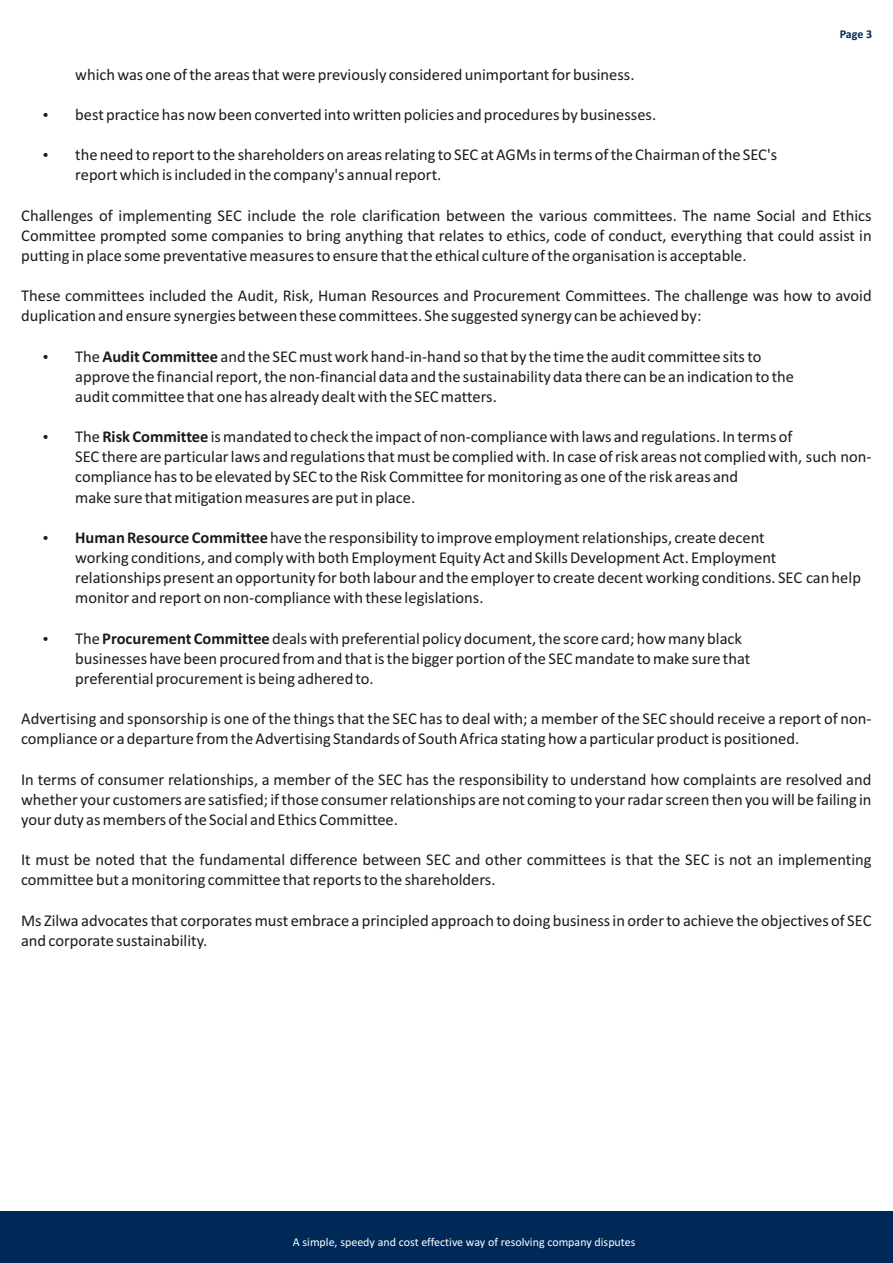
<style>
.page{position:relative;width:893px;height:1263px;background:#fff}
.page>*{position:absolute;margin:0;border:0;box-sizing:border-box;transform-origin:0 0}
.t1{font:16.5px/20.1px "Calibri";color:#1f1a17}
.t2{font:12px "Calibri";color:#fff}
.t3{font:700 12px "Calibri";color:#002957}
.s1{font-weight:700}
</style>
<div class="page">
<div style="left:0;top:1212px;width:893px;height:51px;background:#002957"></div>
<p class="t3" style="left:840px;top:29px;width:34px">Page 3</p>
<p class="t1" style="left:75px;top:65px;width:561px">which was one of the areas that were previously considered unimportant for business.</p>
<p class="t1" style="left:75px;top:106px;width:582px">best practice has now been converted into written policies and procedures by businesses.</p>
<p class="t1" style="left:75px;top:146px;width:703px">the need to report to the shareholders on areas relating to SEC at AGMs in terms of the Chairman of the SEC's report which is included in the company's annual report.</p>
<p class="t1" style="left:21px;top:206px;width:852px;text-align:justify">Challenges of implementing SEC include the role clarification between the various committees. The name Social and Ethics Committee prompted some companies to bring anything that relates to ethics, code of conduct, everything that could assist in putting in place some preventative measures to ensure that the ethical culture of the organisation is acceptable.</p>
<p class="t1" style="left:21px;top:287px;width:852px">These committees included the Audit, Risk, Human Resources and Procurement Committees. The challenge was how to avoid duplication and ensure synergies between these committees. She suggested synergy can be achieved by:</p>
<p class="t1" style="left:75px;top:347px;width:720px">The <span class="s1">Audit Committee</span> and the SEC must work hand-in-hand so that by the time the audit committee sits to approve the financial report, the non-financial data and the sustainability data there can be an indication to the audit committee that one has already dealt with the SEC matters.</p>
<p class="t1" style="left:75px;top:428px;width:798px">The <span class="s1">Risk Committee</span> is mandated to check the impact of non-compliance with laws and regulations. In terms of<br>SEC there are particular laws and regulations that must be complied with. In case of risk areas not complied with, such non&shy;compliance has to be elevated by SEC to the Risk Committee for monitoring as one of the risk areas and<br>make sure that mitigation measures are put in place.</p>
<p class="t1" style="left:75px;top:529px;width:787px"><span class="s1">Human Resource Committee</span> have the responsibility to improve employment relationships, create decent<br>working conditions, and comply with both Employment Equity Act and Skills Development Act. Employment relationships present an opportunity for both labour and the employer to create decent working conditions. SEC can help monitor and report on non-compliance with these legislations.</p>
<p class="t1" style="left:75px;top:629px;width:677px">The <span class="s1">Procurement Committee</span> deals with preferential policy document, the score card; how many black businesses have been procured from and that is the bigger portion of the SEC mandate to make sure that preferential procurement is being adhered to.</p>
<p class="t1" style="left:21px;top:710px;width:852px">Advertising and sponsorship is one of the things that the SEC has to deal with; a member of the SEC should receive a report of non&shy;compliance or a departure from the Advertising Standards of South Africa stating how a particular product is positioned.</p>
<p class="t1" style="left:21px;top:770px;width:852px;text-align:justify">In terms of consumer relationships, a member of the SEC has the responsibility to understand how complaints are resolved and whether your customers are satisfied; if those consumer relationships are not coming to your radar screen then you will be failing in your duty as members of the Social and Ethics Committee.</p>
<p class="t1" style="left:21px;top:851px;width:852px">It must be noted that the fundamental difference between SEC and other committees is that the SEC is not an implementing committee but a monitoring committee that reports to the shareholders.</p>
<p class="t1" style="left:21px;top:911px;width:852px">Ms Zilwa advocates that corporates must embrace a principled approach to doing business in order to achieve the objectives of SEC and corporate sustainability.</p>
<p class="t2" style="left:293px;top:1237px;width:344px">A simple, speedy and cost effective way of resolving company disputes</p>
</div>
